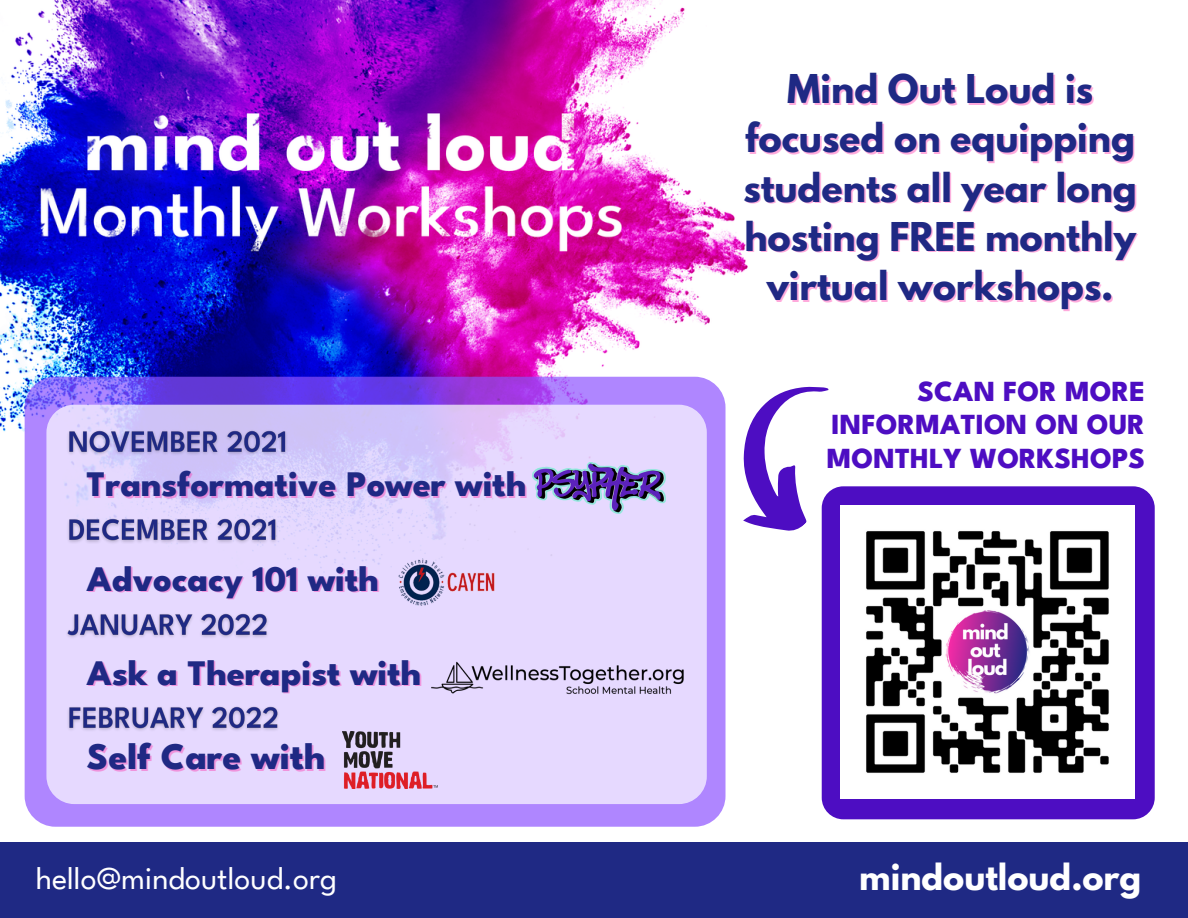
<style>
.page{position:relative;width:1188px;height:918px;background:#fff}
.page>*{position:absolute;margin:0;border:0;box-sizing:border-box;transform-origin:0 0}
.t1{font:800 37.65px "League Spartan";color:#1f2984}
.t2{font:800 36.15px "League Spartan";color:#1f2984}
.t3{font:700 35.25px/49.2px "League Spartan";color:#1f2984;text-align:center}
.t4{font:31.95px "League Spartan";color:#fff}
.t5{font:700 31.95px "League Spartan";color:#fff}
.t6{font:800 29.25px/33.8px "League Spartan";color:#4d0dc2;text-align:justify}
</style>
<div class="page">
<div style="left:0;top:842px;width:1188px;height:76px;background:#1f2984"></div>
<img style="left:0;top:0;width:822px;height:596px">
<svg style="left:25px;top:377px;width:701px;height:450px;background:#9e73f7"></svg>
<svg style="left:46px;top:405px;width:661px;height:399px;background:#e3d6fe"></svg>
<div style="left:822px;top:486px;width:333px;height:333px;background:#4d0dc2;border-radius:22px"></div>
<img style="left:533px;top:462px;width:133px;height:52px">
<img style="left:390px;top:554px;width:111px;height:58px">
<img style="left:840px;top:505px;width:294px;height:294px">
<svg style="left:696px;top:364px;width:188px;height:189px"></svg>
<img style="left:421px;top:650px;width:274px;height:54px">
<img style="left:342px;top:731px;width:96px;height:58px">
<img style="left:62px;top:427px;width:231px;height:38px">
<img style="left:62px;top:515px;width:221px;height:38px">
<img style="left:61px;top:610px;width:213px;height:38px">
<img style="left:62px;top:703px;width:223px;height:38px">
<p class="t3" style="left:743px;top:69px;width:395px">Mind Out Loud is focused on equipping students all year long hosting FREE monthly virtual workshops.</p>
<p class="t2" style="left:87px;top:471px;width:441px">Transformative Power with</p>
<p class="t2" style="left:87px;top:565px;width:294px">Advocacy 101 with</p>
<p class="t2" style="left:87px;top:659px;width:336px">Ask a Therapist with</p>
<p class="t1" style="left:87px;top:743px;width:240px">Self Care with</p>
<p class="t6" style="left:827px;top:377px;width:320px;text-indent:91px">SCAN FOR MORE INFORMATION ON OUR MONTHLY WORKSHOPS</p>
<p class="t4" style="left:36px;top:867px;width:303px">hello@mindoutloud.org</p>
<p class="t5" style="left:859px;top:862px;width:284px">mindoutloud.org</p>
</div>
